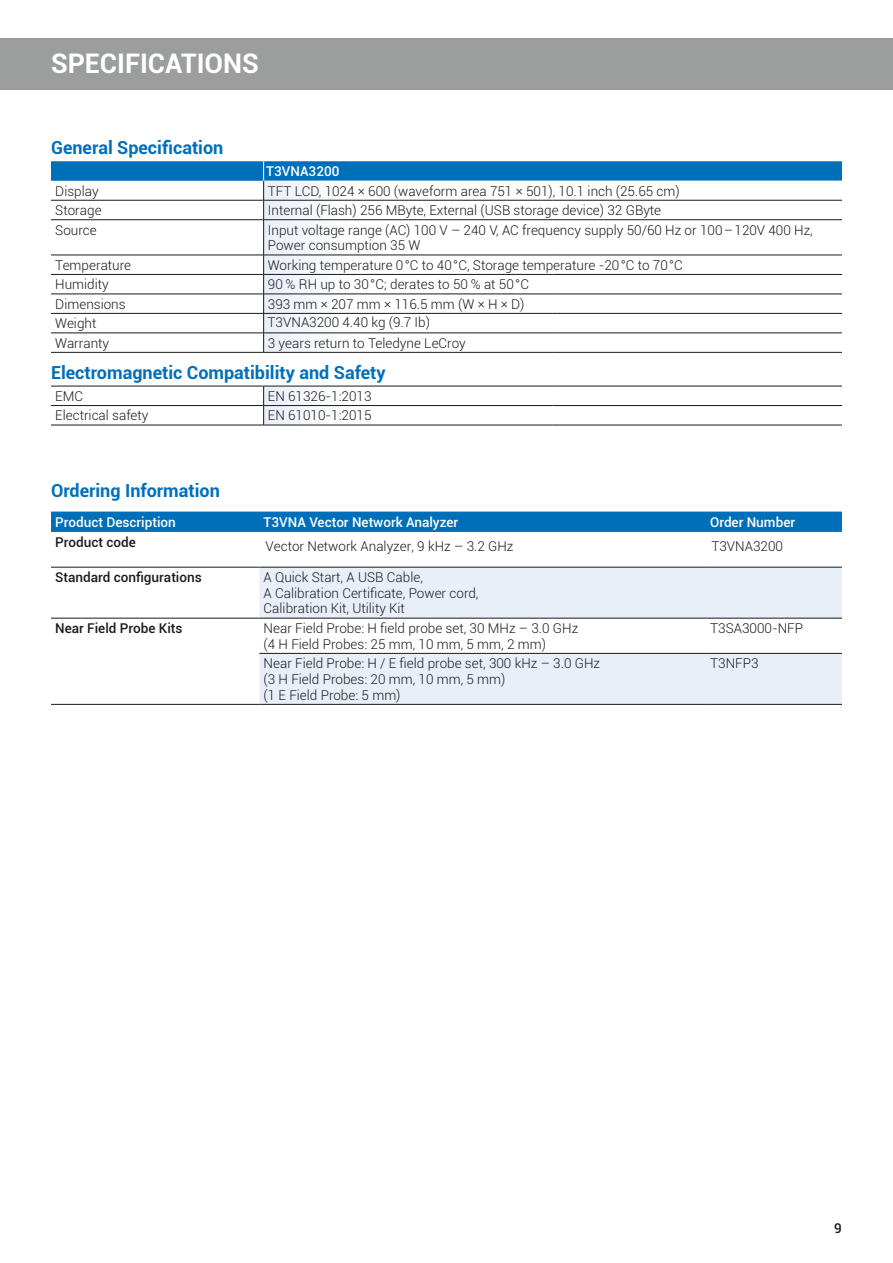
<style>
.page{position:relative;width:893px;height:1263px;background:#fff}
.page>*{position:absolute;margin:0;border:0;box-sizing:border-box;transform-origin:0 0}
.t1{font:700 27px "Roboto";color:#fff}
.t2{font:700 18px "Roboto";color:#006fba}
.t3{font:300 13.5px/15.8px "Roboto";color:#1a1a18}
.t4{font:500 13.5px "Roboto";color:#fff}
.t5{font:500 13.5px "Roboto";color:#1a1a18}
</style>
<div class="page">
<svg style="left:264px;top:220px;width:578px;height:205px"></svg>
<hr style="left:263px;top:220px;width:1px;height:35px;background:#1a1a18">
<hr style="left:264px;top:255px;width:289px;height:1px;background:#1a1a18">
<hr style="left:553px;top:255px;width:289px;height:1px;background:#1a1a18">
<hr style="left:264px;top:274px;width:289px;height:1px;background:#1a1a18">
<hr style="left:553px;top:274px;width:289px;height:1px;background:#1a1a18">
<hr style="left:51px;top:386px;width:213px;height:1px;background:#1a1a18">
<hr style="left:264px;top:386px;width:289px;height:1px;background:#1a1a18">
<hr style="left:553px;top:386px;width:289px;height:1px;background:#1a1a18">
<svg style="left:263px;top:256px;width:1px;height:96px"></svg>
<svg style="left:263px;top:386px;width:1px;height:39px"></svg>
<hr style="left:51px;top:255px;width:213px;height:1px;background:#1a1a18">
<hr style="left:51px;top:274px;width:213px;height:1px;background:#1a1a18">
<hr style="left:51px;top:294px;width:213px;height:1px;background:#1a1a18">
<hr style="left:264px;top:294px;width:289px;height:1px;background:#1a1a18">
<hr style="left:553px;top:294px;width:289px;height:1px;background:#1a1a18">
<hr style="left:51px;top:313px;width:213px;height:1px;background:#1a1a18">
<hr style="left:264px;top:313px;width:289px;height:1px;background:#1a1a18">
<hr style="left:553px;top:313px;width:289px;height:1px;background:#1a1a18">
<hr style="left:51px;top:333px;width:213px;height:1px;background:#1a1a18">
<hr style="left:264px;top:333px;width:289px;height:1px;background:#1a1a18">
<hr style="left:553px;top:333px;width:289px;height:1px;background:#1a1a18">
<hr style="left:51px;top:352px;width:213px;height:1px;background:#1a1a18">
<hr style="left:264px;top:352px;width:289px;height:1px;background:#1a1a18">
<hr style="left:553px;top:352px;width:289px;height:1px;background:#1a1a18">
<hr style="left:51px;top:405px;width:213px;height:1px;background:#1a1a18">
<hr style="left:264px;top:405px;width:289px;height:1px;background:#1a1a18">
<hr style="left:553px;top:405px;width:289px;height:1px;background:#1a1a18">
<hr style="left:51px;top:425px;width:213px;height:1px;background:#1a1a18">
<hr style="left:264px;top:425px;width:289px;height:1px;background:#1a1a18">
<hr style="left:553px;top:425px;width:289px;height:1px;background:#1a1a18">
<svg style="left:51px;top:161px;width:791px;height:59px"></svg>
<div style="left:0;top:38px;width:893px;height:51px;background:#9c9d9d"></div>
<div style="left:51px;top:512px;width:791px;height:20px;background:#006fba"></div>
<svg style="left:259px;top:568px;width:583px;height:136px;fill:#e9eff9"></svg>
<hr style="left:259px;top:567px;width:447px;height:1px;background:#1a1a18">
<hr style="left:706px;top:567px;width:136px;height:1px;background:#1a1a18">
<hr style="left:51px;top:618px;width:208px;height:1px;background:#1a1a18">
<hr style="left:259px;top:618px;width:447px;height:1px;background:#1a1a18">
<hr style="left:706px;top:618px;width:136px;height:1px;background:#1a1a18">
<hr style="left:259px;top:653px;width:447px;height:1px;background:#1a1a18">
<hr style="left:706px;top:653px;width:136px;height:1px;background:#1a1a18">
<hr style="left:259px;top:704px;width:447px;height:1px;background:#1a1a18">
<hr style="left:706px;top:704px;width:136px;height:1px;background:#1a1a18">
<hr style="left:51px;top:567px;width:208px;height:1px;background:#1a1a18">
<hr style="left:51px;top:704px;width:208px;height:1px;background:#1a1a18">
<h1 class="t1" style="left:51px;top:45px;width:209px">SPECIFICATIONS</h1>
<h2 class="t2" style="left:51px;top:135px;width:174px">General Specification</h2>
<p class="t4" style="left:266px;top:162px;width:75px">T3VNA3200</p>
<p class="t3" style="left:55px;top:182px;width:45px">Display</p>
<p class="t3" style="left:268px;top:182px;width:413px">TFT LCD, 1024 × 600 (waveform area 751 × 501), 10.1 inch (25.65 cm)</p>
<p class="t3" style="left:55px;top:202px;width:48px">Storage</p>
<p class="t3" style="left:268px;top:202px;width:395px">Internal (Flash) 256 MByte, External (USB storage device) 32 GByte</p>
<p class="t3" style="left:55px;top:221px;width:43px">Source</p>
<p class="t3" style="left:268px;top:221px;width:546px">Input voltage range (AC) 100 V – 240 V, AC frequency supply 50/60 Hz or 100–120V 400 Hz,<br>Power consumption 35 W</p>
<p class="t3" style="left:55px;top:257px;width:77px">Temperature</p>
<p class="t3" style="left:268px;top:257px;width:416px">Working temperature 0°C to 40°C, Storage temperature -20°C to 70°C</p>
<p class="t3" style="left:55px;top:276px;width:55px">Humidity</p>
<p class="t3" style="left:268px;top:276px;width:263px">90 % RH up to 30°C; derates to 50 % at 50°C</p>
<p class="t3" style="left:55px;top:296px;width:72px">Dimensions</p>
<p class="t3" style="left:268px;top:296px;width:258px">393 mm × 207 mm × 116.5 mm (W × H × D)</p>
<p class="t3" style="left:55px;top:315px;width:43px">Weight</p>
<p class="t3" style="left:268px;top:314px;width:164px">T3VNA3200 4.40 kg (9.7 Ib)</p>
<p class="t3" style="left:55px;top:335px;width:55px">Warranty</p>
<p class="t3" style="left:268px;top:335px;width:199px">3 years return to Teledyne LeCroy</p>
<h2 class="t2" style="left:51px;top:359px;width:336px">Electromagnetic Compatibility and Safety</h2>
<p class="t3" style="left:55px;top:388px;width:29px">EMC</p>
<p class="t3" style="left:268px;top:388px;width:105px">EN 61326-1:2013</p>
<p class="t3" style="left:55px;top:407px;width:95px">Electrical safety</p>
<p class="t3" style="left:268px;top:407px;width:105px">EN 61010-1:2015</p>
<h2 class="t2" style="left:51px;top:478px;width:170px">Ordering Information</h2>
<p class="t4" style="left:55px;top:512px;width:122px">Product Description</p>
<p class="t4" style="left:264px;top:512px;width:196px">T3VNA Vector Network Analyzer</p>
<p class="t4" style="left:710px;top:512px;width:87px">Order Number</p>
<p class="t5" style="left:55px;top:532px;width:82px">Product code</p>
<p class="t3" style="left:266px;top:538px;width:249px">Vector Network Analyzer, 9 kHz – 3.2 GHz</p>
<p class="t3" style="left:711px;top:538px;width:73px">T3VNA3200</p>
<p class="t5" style="left:55px;top:568px;width:148px">Standard configurations</p>
<p class="t3" style="left:264px;top:569px;width:216px">A Quick Start, A USB Cable,<br>A Calibration Certificate, Power cord,<br>Calibration Kit, Utility Kit</p>
<p class="t5" style="left:55px;top:619px;width:129px">Near Field Probe Kits</p>
<p class="t3" style="left:264px;top:620px;width:316px">Near Field Probe: H field probe set, 30 MHz – 3.0 GHz (4 H Field Probes: 25 mm, 10 mm, 5 mm, 2 mm)</p>
<p class="t3" style="left:710px;top:620px;width:94px">T3SA3000-NFP</p>
<p class="t3" style="left:264px;top:655px;width:338px">Near Field Probe: H / E field probe set, 300 kHz – 3.0 GHz (3 H Field Probes: 20 mm, 10 mm, 5 mm)<br>(1 E Field Probe: 5 mm)</p>
<p class="t3" style="left:710px;top:655px;width:50px">T3NFP3</p>
<p class="t5" style="left:834px;top:1219px;width:9px">9</p>
</div>
